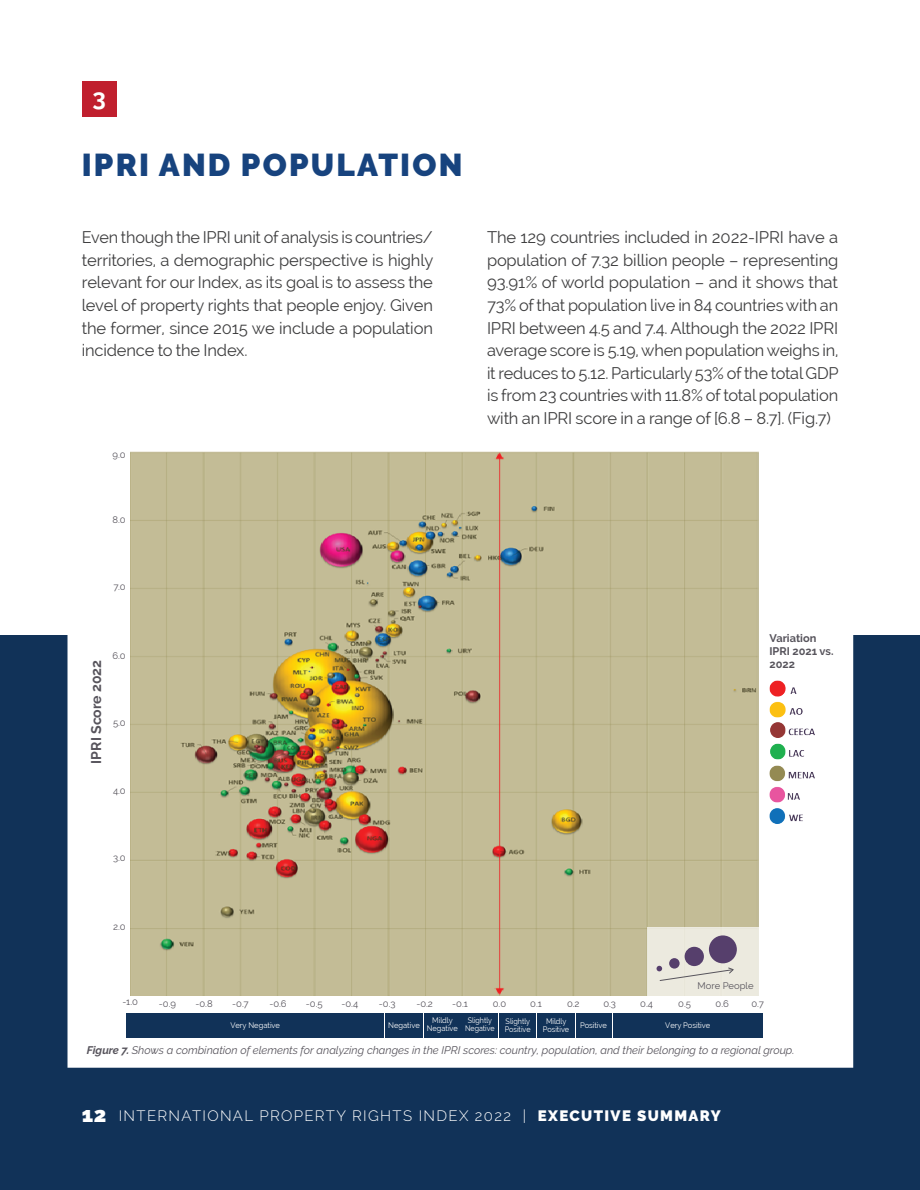
<style>
.page{position:relative;width:920px;height:1190px;background:#fff}
.page>*{position:absolute;margin:0;border:0;box-sizing:border-box;transform-origin:0 0}
.Section_Header{font:900 31.5px "Raleway";letter-spacing:.07em;color:#17437e}
.t1{font:700 24px "Raleway";color:#fff}
.Body_Copy{font:16.5px/22.5px "Raleway";letter-spacing:-.01em;color:#3e3e3f;text-align:justify}
.t2{font:300 15px "Raleway";letter-spacing:.09em;color:#fff}
.t3{font:700 14.1px "Raleway";color:#57545c}
.t4{font:italic 10.95px "Raleway";color:#57545c}
.t5{font:700 10.95px/13.2px "Raleway";color:#57545c}
.t6{font:9.45px "Raleway";color:#57545c}
.t7{font:7.8px "Raleway";color:#fff;scale:.96 1}
.t8{font:7.8px/7.8px "Raleway";color:#fff;text-align:center;scale:.9 1}
.t9{font:7.8px/7.8px "Raleway";color:#fff;scale:.92 1}
.t10{font:7.8px/7.8px "Raleway";color:#fff;text-align:center;scale:.94 1}
.t11{font:7.8px/7.8px "Raleway";color:#fff;text-align:center;scale:.93 1}
.s1{font-weight:700}
.s2{font-weight:900;font-size:21px}
.s3{font-weight:900}
</style>
<div class="page">
<hr style="left:919px;top:1054px;width:1px;height:135px;background:#113258">
<div style="left:0;top:1054px;width:919px;height:135px;background:#113258"></div>
<div style="left:0;top:635px;width:919px;height:428px;background:#113258"></div>
<div style="left:82px;top:82px;width:34px;height:35px;background:#c01f2e"></div>
<div style="left:67px;top:468px;width:786px;height:599px;background:#fff"></div>
<img style="left:130px;top:451px;width:628px;height:544px">
<div style="left:126px;top:1013px;width:258px;height:24px;background:#113258"></div>
<div style="left:385px;top:1013px;width:37px;height:24px;background:#113258"></div>
<div style="left:424px;top:1013px;width:37px;height:24px;background:#113258"></div>
<div style="left:462px;top:1013px;width:36px;height:24px;background:#113258"></div>
<div style="left:499px;top:1013px;width:37px;height:24px;background:#113258"></div>
<div style="left:537px;top:1013px;width:38px;height:24px;background:#113258"></div>
<div style="left:576px;top:1013px;width:35px;height:24px;background:#113258"></div>
<div style="left:613px;top:1013px;width:149px;height:24px;background:#113258"></div>
<img style="left:769px;top:680px;width:34px;height:38px">
<img style="left:770px;top:722px;width:45px;height:38px">
<img style="left:769px;top:765px;width:46px;height:38px">
<img style="left:769px;top:808px;width:34px;height:16px">
<div style="left:647px;top:927px;width:114px;height:69px;background:#eceadf"></div>
<div style="left:669px;top:958px;width:10px;height:10px;background:#563f6c;border-radius:50%"></div>
<div style="left:684px;top:946px;width:19px;height:20px;background:#563f6c;border-radius:50%"></div>
<div style="left:709px;top:935px;width:27px;height:28px;background:#563f6c;border-radius:50%"></div>
<svg style="left:656px;top:965px;width:78px;height:16px"></svg>
<p class="t1" style="left:92px;top:84px;width:15px">3</p>
<p class="Section_Header" style="left:82px;top:147px;width:382px">IPRI AND POPULATION</p>
<p class="Body_Copy" style="left:82px;top:226px;width:353px">Even though the IPRI unit of analysis is countries/ territories, a demographic perspective is highly relevant for our Index, as its goal is to assess the level of property rights that people enjoy. Given the former, since 2015 we include a population incidence to the Index.</p>
<p class="Body_Copy" style="left:487px;top:226px;width:353px">The 129 countries included in 2022-IPRI have a population of 7.32 billion people – representing 93.91% of world population – and it shows that 73% of that population live in 84 countries with an IPRI between 4.5 and 7.4. Although the 2022 IPRI average score is 5.19, when population weighs in, it reduces to 5.12. Particularly 53% of the total GDP is from 23 countries with 11.8% of total population with an IPRI score in a range of [6.8 – 8.7]. (Fig.7)</p>
<p class="t6" style="left:113px;top:449px;width:15px">9.0</p>
<p class="t6" style="left:113px;top:514px;width:15px">8.0</p>
<p class="t6" style="left:114px;top:581px;width:14px">7.0</p>
<p class="t3" style="left:88px;top:763px;width:105px;rotate:-90deg">IPRI Score 2022</p>
<p class="t6" style="left:112px;top:650px;width:15px">6.0</p>
<p class="t6" style="left:113px;top:717px;width:14px">5.0</p>
<p class="t6" style="left:113px;top:785px;width:14px">4.0</p>
<p class="t6" style="left:113px;top:852px;width:14px">3.0</p>
<p class="t5" style="left:769px;top:631px;width:65px">Variation<br>IPRI 2021 vs.<br>2022</p>
<p class="t6" style="left:113px;top:920px;width:14px">2.0</p>
<p class="t6" style="left:697px;top:979px;width:58px">More People</p>
<p class="t6" style="left:122px;top:996px;width:17px">-1.0</p>
<p class="t6" style="left:159px;top:997px;width:19px">-0.9</p>
<p class="t6" style="left:195px;top:997px;width:19px">-0.8</p>
<p class="t6" style="left:232px;top:997px;width:18px">-0.7</p>
<p class="t6" style="left:269px;top:998px;width:19px">-0.6</p>
<p class="t6" style="left:306px;top:997px;width:18px">-0.5</p>
<p class="t6" style="left:341px;top:997px;width:18px">-0.4</p>
<p class="t6" style="left:379px;top:997px;width:18px">-0.3</p>
<p class="t6" style="left:416px;top:997px;width:18px">-0.2</p>
<p class="t6" style="left:452px;top:997px;width:17px">-0.1</p>
<p class="t6" style="left:492px;top:997px;width:15px">0.0</p>
<p class="t6" style="left:530px;top:997px;width:13px">0.1</p>
<p class="t6" style="left:567px;top:997px;width:14px">0.2</p>
<p class="t6" style="left:603px;top:997px;width:14px">0.3</p>
<p class="t6" style="left:640px;top:997px;width:14px">0.4</p>
<p class="t6" style="left:678px;top:997px;width:14px">0.5</p>
<p class="t6" style="left:715px;top:997px;width:15px">0.6</p>
<p class="t6" style="left:751px;top:997px;width:14px">0.7</p>
<p class="t7" style="left:230px;top:1020px;width:53px">Very Negative</p>
<p class="t7" style="left:388px;top:1020px;width:34px">Negative</p>
<p class="t10" style="left:427px;top:1016px;width:34px">Mildly<br>Negative</p>
<p class="t8" style="left:465px;top:1016px;width:34px">Slightly<br>Negative</p>
<p class="t9" style="left:505px;top:1017px;width:29px">Slightly<br>Positive</p>
<p class="t11" style="left:543px;top:1017px;width:30px">Mildly<br>Positive</p>
<p class="t4" style="left:87px;top:1044px;width:709px"><span class="s1">Figure 7.</span> Shows a combination of elements for analyzing changes in the IPRI scores: country, population, and their belonging to a regional group.</p>
<p class="t7" style="left:580px;top:1020px;width:30px">Positive</p>
<p class="t7" style="left:665px;top:1020px;width:48px">Very Positive</p>
<p class="t2" style="left:82px;top:1107px;width:640px"><span class="s2">12</span> INTERNATIONAL PROPERTY RIGHTS INDEX 2022 | <span class="s3">EXECUTIVE SUMMARY</span></p>
</div>
